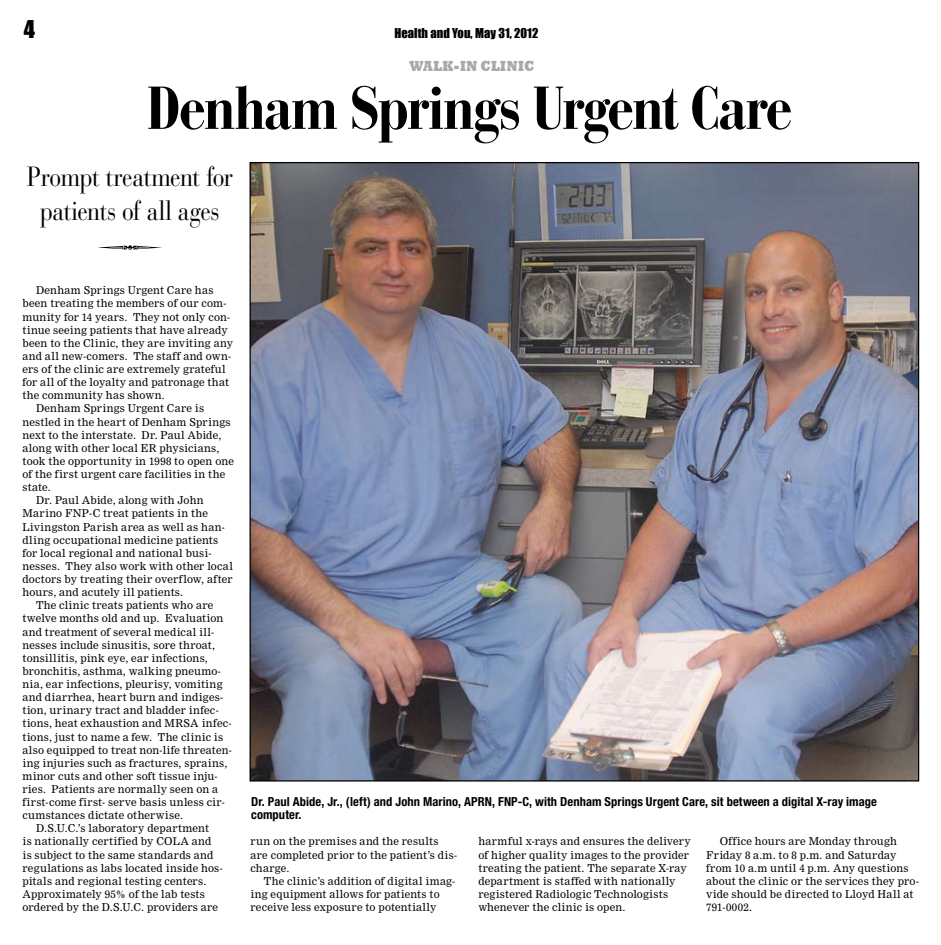
<style>
.page{position:relative;width:941px;height:945px;background:#fff}
.page>*{position:absolute;margin:0;border:0;box-sizing:border-box;transform-origin:0 0}
.t1{font:700 condensed 60px "Bauer Bodoni";letter-spacing:-.04em;color:#000}
.t2{font:27.5px/33.8px "Bauer Bodoni";letter-spacing:-.025em;color:#000;text-align:center;scale:.85 1}
.t3{font:22.5px "Impact";color:#000}
.t4{font:800 15px "Rockwell";letter-spacing:.025em;color:#a7a9ac;scale:.85 1}
.t5{font:700 condensed 12.5px/13.1px "Helvetica Neue";letter-spacing:.005em;color:#000}
.t6{font:12.5px "Impact";color:#000}
.t7{font:10.62px/13.1px "Nimrod";letter-spacing:.02em;color:#000}
</style>
<div class="page">
<img style="left:251px;top:164px;width:666px;height:616px">
<h3 class="t3" style="left:24px;top:12px;width:13px">4</h3>
<p class="t6" style="left:394px;top:23px;width:145px">Health and You, May 31, 2012</p>
<h3 class="t4" style="left:409px;top:57px;width:138px">WALK-IN CLINIC</h3>
<h1 class="t1" style="left:146px;top:73px;width:648px">Denham Springs Urgent Care</h1>
<h2 class="t2" style="left:27px;top:160px;width:244px">Prompt treatment for patients of all ages</h2>
<p class="t7" style="left:36px;top:284px;width:179px">Denham Springs Urgent Care has</p>
<p class="t7" style="left:22px;top:297px;width:205px">been treating the members of our com-</p>
<p class="t7" style="left:22px;top:310px;width:209px">munity for 14 years. They not only con-</p>
<p class="t7" style="left:22px;top:323px;width:207px">tinue seeing patients that have already</p>
<p class="t7" style="left:22px;top:337px;width:212px">been to the Clinic, they are inviting any</p>
<p class="t7" style="left:22px;top:350px;width:210px">and all new-comers. The staff and own-</p>
<p class="t7" style="left:22px;top:363px;width:205px">ers of the clinic are extremely grateful</p>
<p class="t7" style="left:22px;top:376px;width:208px">for all of the loyalty and patronage that</p>
<p class="t7" style="left:22px;top:389px;width:144px">the community has shown.</p>
<p class="t7" style="left:36px;top:402px;width:170px">Denham Springs Urgent Care is</p>
<p class="t7" style="left:22px;top:415px;width:210px">nestled in the heart of Denham Springs</p>
<p class="t7" style="left:22px;top:428px;width:200px">next to the interstate. Dr. Paul Abide,</p>
<p class="t7" style="left:22px;top:441px;width:198px">along with other local ER physicians,</p>
<p class="t7" style="left:22px;top:455px;width:213px">took the opportunity in 1998 to open one</p>
<p class="t7" style="left:22px;top:468px;width:204px">of the first urgent care facilities in the</p>
<p class="t7" style="left:22px;top:481px;width:30px">state.</p>
<p class="t7" style="left:36px;top:494px;width:169px">Dr. Paul Abide, along with John</p>
<p class="t7" style="left:22px;top:507px;width:187px">Marino FNP-C treat patients in the</p>
<p class="t7" style="left:22px;top:520px;width:204px">Livingston Parish area as well as han-</p>
<p class="t7" style="left:22px;top:533px;width:197px">dling occupational medicine patients</p>
<p class="t7" style="left:22px;top:546px;width:190px">for local regional and national busi-</p>
<p class="t7" style="left:22px;top:560px;width:212px">nesses. They also work with other local</p>
<p class="t7" style="left:22px;top:573px;width:212px">doctors by treating their overflow, after</p>
<p class="t7" style="left:22px;top:586px;width:162px">hours, and acutely ill patients.</p>
<p class="t7" style="left:36px;top:599px;width:179px">The clinic treats patients who are</p>
<p class="t7" style="left:22px;top:612px;width:202px">twelve months old and up. Evaluation</p>
<p class="t7" style="left:22px;top:625px;width:193px">and treatment of several medical ill-</p>
<p class="t7" style="left:22px;top:638px;width:194px">nesses include sinusitis, sore throat,</p>
<p class="t7" style="left:22px;top:651px;width:187px">tonsillitis, pink eye, ear infections,</p>
<p class="t7" style="left:22px;top:665px;width:200px">bronchitis, asthma, walking pneumo-</p>
<p class="t7" style="left:22px;top:678px;width:201px">nia, ear infections, pleurisy, vomiting</p>
<p class="t7" style="left:22px;top:691px;width:202px">and diarrhea, heart burn and indiges-</p>
<p class="t7" style="left:22px;top:704px;width:198px">tion, urinary tract and bladder infec-</p>
<p class="t7" style="left:22px;top:717px;width:211px">tions, heat exhaustion and MRSA infec-</p>
<p class="t7" style="left:22px;top:730px;width:202px">tions, just to name a few. The clinic is</p>
<p class="t7" style="left:22px;top:743px;width:211px">also equipped to treat non-life threaten-</p>
<p class="t7" style="left:22px;top:756px;width:206px">ing injuries such as fractures, sprains,</p>
<p class="t7" style="left:22px;top:770px;width:197px">minor cuts and other soft tissue inju-</p>
<p class="t7" style="left:22px;top:783px;width:197px">ries. Patients are normally seen on a</p>
<p class="t7" style="left:22px;top:796px;width:204px">first-come first- serve basis unless cir-</p>
<p class="t7" style="left:22px;top:809px;width:162px">cumstances dictate otherwise.</p>
<p class="t7" style="left:36px;top:822px;width:174px">D.S.U.C.’s laboratory department</p>
<p class="t7" style="left:22px;top:835px;width:190px">is nationally certified by COLA and</p>
<p class="t7" style="left:22px;top:848px;width:192px">is subject to the same standards and</p>
<p class="t7" style="left:22px;top:861px;width:202px">regulations as labs located inside hos-</p>
<p class="t7" style="left:22px;top:875px;width:185px">pitals and regional testing centers.</p>
<p class="t7" style="left:22px;top:888px;width:184px">Approximately 95% of the lab tests</p>
<p class="t7" style="left:22px;top:901px;width:197px">ordered by the D.S.U.C. providers are</p>
<p class="t5" style="left:251px;top:795px;width:627px">Dr. Paul Abide, Jr., (left) and John Marino, APRN, FNP-C, with Denham Springs Urgent Care, sit between a digital X-ray image computer.</p>
<p class="t7" style="left:250px;top:835px;width:208px">run on the premises and the results are completed prior to the patient’s dis&shy;charge.</p>
<p class="t7" style="left:250px;top:875px;width:206px;text-indent:14px">The clinic’s addition of digital imag&shy;ing equipment allows for patients to receive less exposure to potentially</p>
<p class="t7" style="left:478px;top:835px;width:214px">harmful x-rays and ensures the delivery of higher quality images to the provider treating the patient. The separate X-ray department is staffed with nationally registered Radiologic Technologists whenever the clinic is open.</p>
<p class="t7" style="left:706px;top:835px;width:214px;text-indent:14px">Office hours are Monday through<br>Friday 8 a.m. to 8 p.m. and Saturday from 10 a.m until 4 p.m. Any questions about the clinic or the services they pro&shy;vide should be directed to Lloyd Hall at<br>791-0002.</p>
</div>
